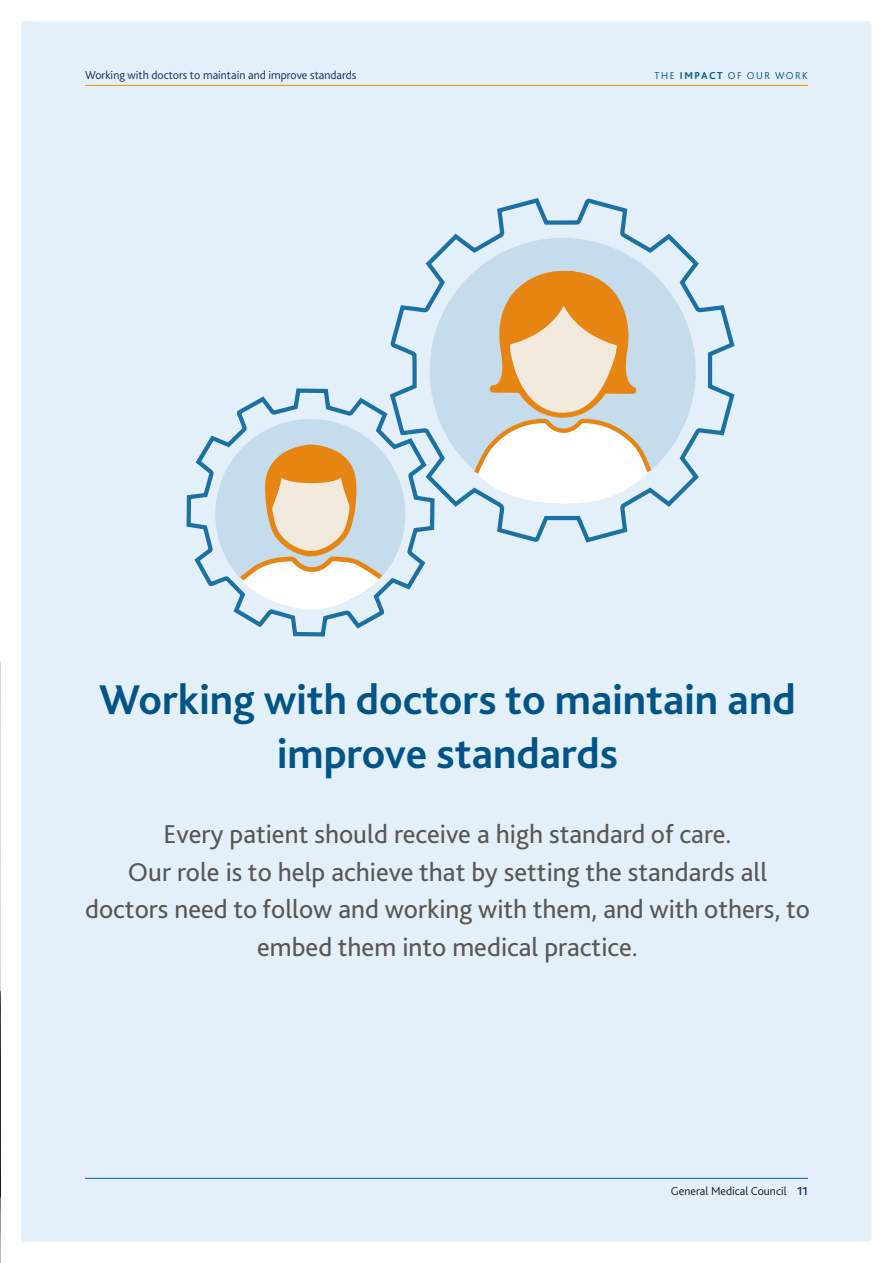
<style>
.page{position:relative;width:893px;height:1263px;background:#fff}
.page>*{position:absolute;margin:0;border:0;box-sizing:border-box;transform-origin:0 0}
.t1{font:700 43.5px/54px "Bliss 2";color:#005488;text-align:center}
.t2{font:27px/37.5px "Bliss 2";color:#575756;text-align:center}
.t3{font:300 12px "Bliss 2";color:#0f265c}
.t4{font:300 12px "Bliss 2";color:#000}
.t5{font:300 10.5px "Bliss 2";letter-spacing:.14em;color:#005488}
.s1{font-weight:700}
.s2{font-weight:700;color:#0f265c}
</style>
<div class="page">
<div style="left:21px;top:21px;width:851px;height:1221px;background:#e4f0f9;border-radius:4px"></div>
<hr style="left:85px;top:85px;width:723px;height:1px;background:#f39200">
<svg style="left:390px;top:198px;width:345px;height:345px"></svg>
<svg style="left:186px;top:386px;width:251px;height:251px"></svg>
<div style="left:430px;top:238px;width:266px;height:266px;background:#c5dcec;border-radius:50%"></div>
<svg style="left:471px;top:271px;width:184px;height:235px"></svg>
<svg style="left:235px;top:437px;width:150px;height:174px;background:#ddd4c5"></svg>
<img style="left:0;top:662px;width:1px;height:601px">
<p class="t3" style="left:85px;top:67px;width:273px">Working with doctors to maintain and improve standards</p>
<p class="t5" style="left:654px;top:69px;width:155px">THE <span class="s1">IMPACT</span> OF OUR WORK</p>
<h1 class="t1" style="left:99px;top:672px;width:698px">Working with doctors to maintain and improve standards</h1>
<p class="t2" style="left:85px;top:815px;width:726px">Every patient should receive a high standard of care.<br>Our role is to help achieve that by setting the standards all doctors need to follow and working with them, and with others, to embed them into medical practice.</p>
<p class="t4" style="left:671px;top:1184px;width:139px">General Medical Council <span class="s2">11</span></p>
</div>
